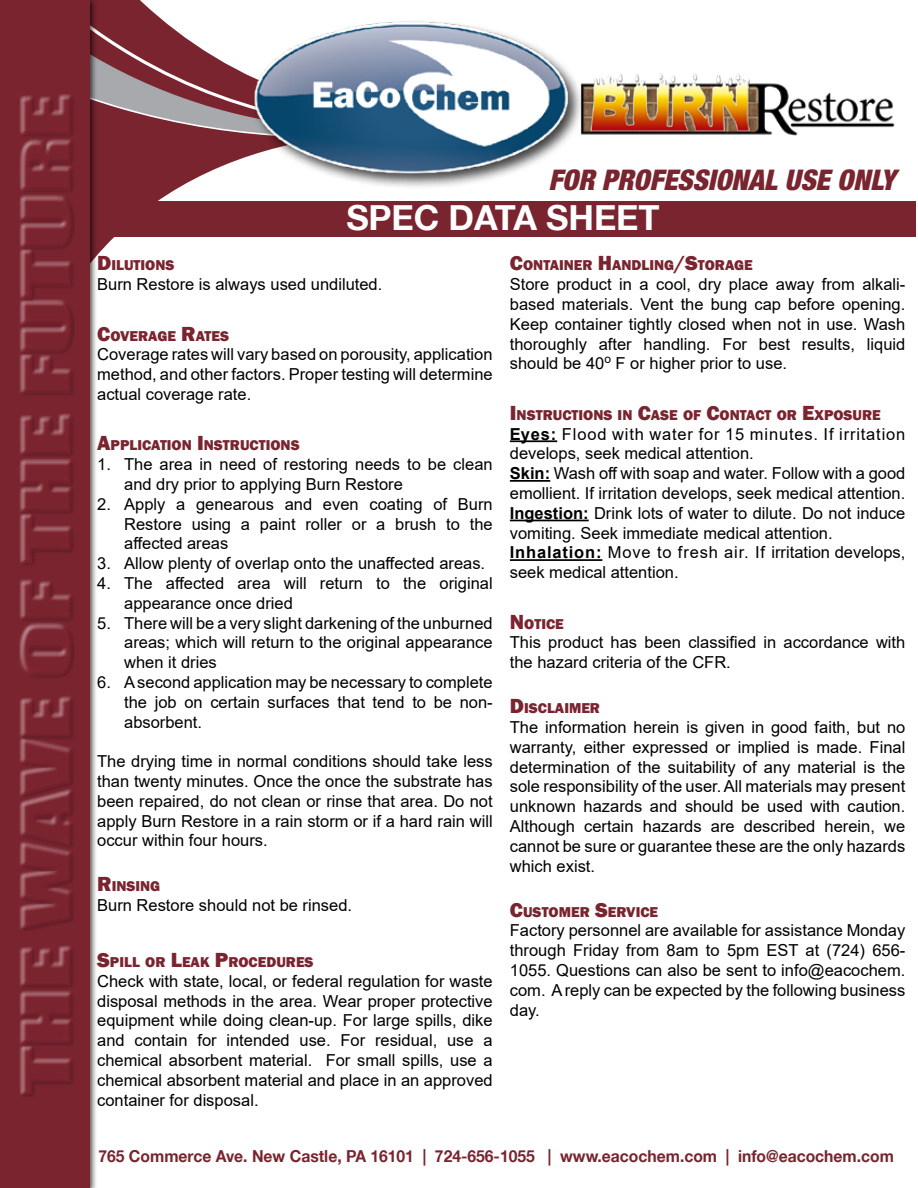
<style>
.page{position:relative;width:918px;height:1188px;background:#fff}
.page>*{position:absolute;margin:0;border:0;box-sizing:border-box;transform-origin:0 0}
.t1{font:700 34.5px "Helvetica 75";letter-spacing:-.005em;color:#fefefe}
.t2{font:italic 900 condensed 28.5px "Helvetica Neue LT Std";color:#79242f}
.t3{font:16.5px/19.8px "Arial";color:#000;text-align:justify}
.t4{font:700 16.5px "Helvetica 75";color:#79242f;scale:.95 1}
.t5{font:800 14.7px "Franklin Gothic";color:#79242f}
.s1{font-size:21px}
.s2{font-weight:700}
</style>
<div class="page">
<hr style="left:510px;top:440px;width:47px;height:2px;background:#000">
<hr style="left:510px;top:480px;width:40px;height:2px;background:#000">
<hr style="left:510px;top:520px;width:79px;height:1px;background:#000">
<hr style="left:510px;top:559px;width:92px;height:2px;background:#000">
<div style="left:90px;top:201px;width:826px;height:35px;background:#79242f"></div>
<svg style="left:113px;top:180px;width:254px;height:58px"></svg>
<svg style="left:113px;top:0;width:138px;height:180px;fill:#79242f"></svg>
<div style="left:251px;top:19px;width:333px;height:170px;background:#000;opacity:.75"></div>
<img style="left:253px;top:19px;width:316px;height:156px">
<div style="left:0;top:0;width:90px;height:1188px;background:#79242f"></div>
<div style="left:0;top:0;width:113px;height:1129px;background:#fff;opacity:.2"></div>
<div style="left:20px;top:95px;width:55px;height:1002px;background:#d1d3d4;opacity:.75"></div>
<img style="left:580px;top:68px;width:315px;height:70px">
<h2 class="t2" style="left:549px;top:162px;width:348px">FOR PROFESSIONAL USE ONLY</h2>
<h1 class="t1" style="left:346px;top:197px;width:315px">SPEC DATA SHEET</h1>
<p class="t5" style="left:97px;top:256px;width:79px"><span class="s1">D</span>ILUTIONS</p>
<p class="t3" style="left:97px;top:274px;width:287px">Burn Restore is always used undiluted.</p>
<p class="t5" style="left:97px;top:326px;width:133px"><span class="s1">C</span>OVERAGE <span class="s1">R</span>ATES</p>
<p class="t3" style="left:97px;top:345px;width:397px">Coverage rates will vary based on porousity, application method, and other factors. Proper testing will determine actual coverage rate.</p>
<p class="t5" style="left:97px;top:436px;width:204px"><span class="s1">A</span>PPLICATION <span class="s1">I</span> NSTRUCTIONS</p>
<p class="t3" style="left:124px;top:454px;width:370px;text-indent:-27px">1. The area in need of restoring needs to be clean and dry prior to applying Burn Restore</p>
<p class="t3" style="left:124px;top:494px;width:370px;text-indent:-27px">2. Apply a genearous and even coating of Burn Restore using a paint roller or a brush to the affected areas</p>
<p class="t3" style="left:97px;top:553px;width:389px">3. Allow plenty of overlap onto the unaffected areas.</p>
<p class="t3" style="left:124px;top:573px;width:370px;text-indent:-27px">4. The affected area will return to the original appearance once dried</p>
<p class="t3" style="left:124px;top:613px;width:370px;text-indent:-27px">5. There will be a very slight darkening of the unburned areas; which will return to the original appearance when it dries</p>
<p class="t3" style="left:124px;top:672px;width:370px;text-indent:-27px">6. A second application may be necessary to complete the job on certain surfaces that tend to be non&shy;absorbent.</p>
<p class="t3" style="left:97px;top:751px;width:397px">The drying time in normal conditions should take less than twenty minutes. Once the once the substrate has been repaired, do not clean or rinse that area. Do not apply Burn Restore in a rain storm or if a hard rain will occur within four hours.</p>
<p class="t5" style="left:97px;top:877px;width:65px"><span class="s1">R</span>INSING</p>
<p class="t3" style="left:97px;top:895px;width:256px">Burn Restore should not be rinsed.</p>
<p class="t5" style="left:97px;top:952px;width:218px"><span class="s1">S</span>PILL OR <span class="s1">L</span>EAK <span class="s1">P</span>ROCEDURES</p>
<p class="t3" style="left:97px;top:971px;width:397px">Check with state, local, or federal regulation for waste disposal methods in the area. Wear proper protective equipment while doing clean-up. For large spills, dike and contain for intended use. For residual, use a chemical absorbent material. For small spills, use a chemical absorbent material and place in an approved container for disposal.</p>
<p class="t5" style="left:510px;top:256px;width:244px"><span class="s1">C</span>ONTAINER <span class="s1">H</span>ANDLING<span class="s1">/S</span>TORAGE</p>
<p class="t3" style="left:510px;top:274px;width:397px">Store product in a cool, dry place away from alkali&shy;based materials. Vent the bung cap before opening.<br>Keep container tightly closed when not in use. Wash thoroughly after handling. For best results, liquid should be 40<sup>o</sup> F or higher prior to use.</p>
<p class="t5" style="left:510px;top:405px;width:372px"><span class="s1">I</span> NSTRUCTIONS IN <span class="s1">C</span>ASE OF <span class="s1">C</span>ONTACT OR <span class="s1">E</span>XPOSURE</p>
<p class="t3" style="left:510px;top:424px;width:397px;text-align:left"><span class="s2">Eyes:</span> Flood with water for 15 minutes. If irritation develops, seek medical attention.<br><span class="s2">Skin:</span> Wash off with soap and water. Follow with a good emollient. If irritation develops, seek medical attention.<br><span class="s2">Ingestion:</span> Drink lots of water to dilute. Do not induce vomiting. Seek immediate medical attention.<br><span class="s2">Inhalation:</span> Move to fresh air. If irritation develops, seek medical attention.</p>
<p class="t5" style="left:510px;top:614px;width:55px"><span class="s1">N</span> OTICE</p>
<p class="t3" style="left:510px;top:633px;width:397px">This product has been classified in accordance with the hazard criteria of the CFR.</p>
<p class="t5" style="left:510px;top:699px;width:92px"><span class="s1">D</span>ISCLAIMER</p>
<p class="t3" style="left:510px;top:717px;width:397px">The information herein is given in good faith, but no warranty, either expressed or implied is made. Final determination of the suitability of any material is the sole responsibility of the user. All materials may present unknown hazards and should be used with caution.<br>Although certain hazards are described herein, we cannot be sure or guarantee these are the only hazards which exist.</p>
<p class="t5" style="left:510px;top:902px;width:150px"><span class="s1">C</span>USTOMER <span class="s1">S</span>ERVICE</p>
<p class="t3" style="left:510px;top:921px;width:397px">Factory personnel are available for assistance Monday through Friday from 8am to 5pm EST at (724) 656- 1055. Questions can also be sent to info@eacochem. com. A reply can be expected by the following business day.</p>
<p class="t4" style="left:98px;top:1146px;width:839px">765 Commerce Ave. New Castle, PA 16101 | 724-656-1055 | www.eacochem.com | info@eacochem.com</p>
</div>
